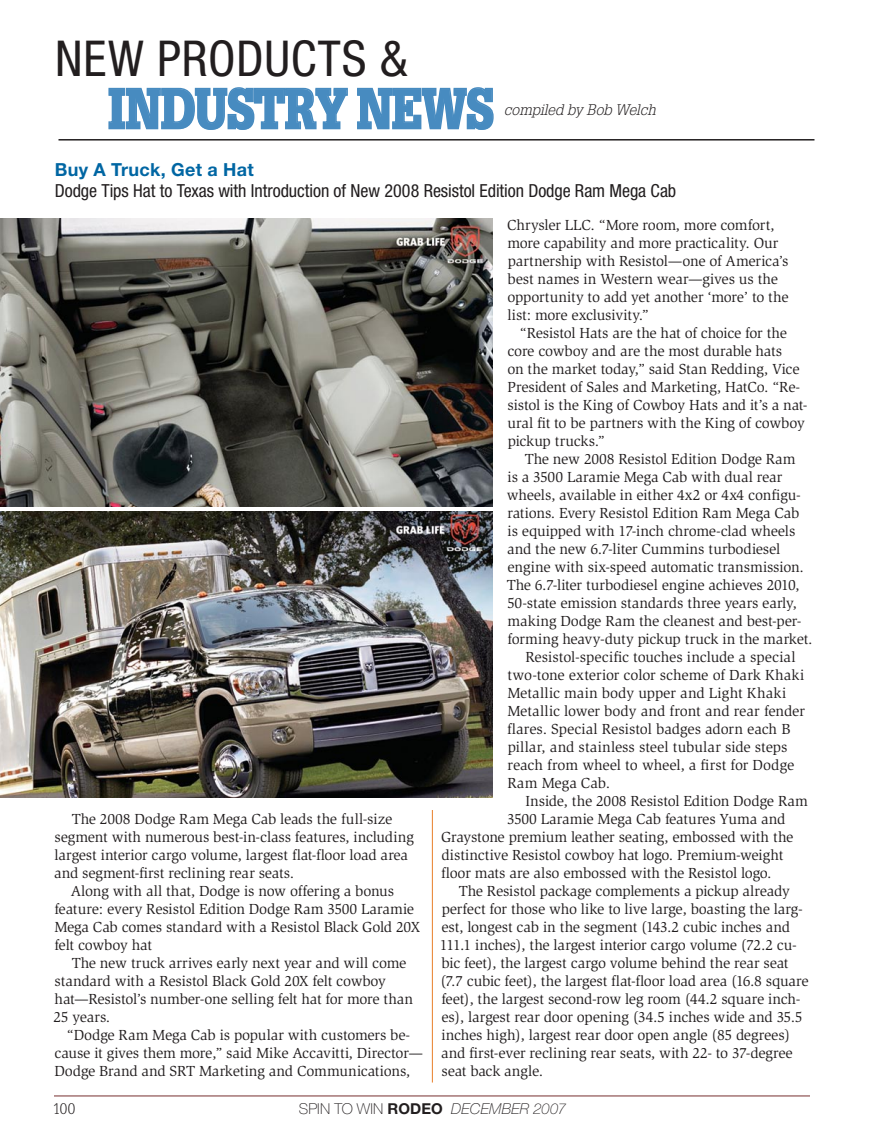
<style>
.page{position:relative;width:891px;height:1134px;background:#fff}
.page>*{position:absolute;margin:0;border:0;box-sizing:border-box;transform-origin:0 0}
.t1{font:900 55.8px "Glypha";letter-spacing:-.005em;color:#478bc0;scale:.81 1}
.t2{font:condensed 49.5px "Helvetica Neue";letter-spacing:.015em;color:#221e1f}
.t3{font:condensed 18px "Helvetica Neue";letter-spacing:-.005em;color:#221e1f}
.t4{font:700 18px "Helvetica Neue";letter-spacing:.015em;color:#0066a3}
.t5{font:15px/18px "Slimbach";letter-spacing:-.01em;color:#221e1f}
.t6{font:italic 100 15px "Helvetica Neue";letter-spacing:.005em;color:#221e1f}
.t7{font:italic 300 15px "Glypha";color:#221e1f}
.t8{font:300 15px "Glypha";color:#221e1f}
.s1{font-style:normal}
.s2{font-weight:700;font-style:normal}
</style>
<div class="page">
<hr style="left:54px;top:1096px;width:756px;height:1px;background:#772f2f">
<hr style="left:432px;top:810px;width:1px;height:273px;background:#e87f29">
<img style="left:0;top:219px;width:492px;height:288px">
<svg style="left:108px;top:87px;width:240px;height:43px"></svg>
<svg style="left:357px;top:87px;width:137px;height:43px"></svg>
<hr style="left:58px;top:139px;width:756px;height:2px;background:#221e1f">
<img style="left:0;top:511px;width:492px;height:287px">
<h2 class="t2" style="left:55px;top:30px;width:354px">NEW PRODUCTS &amp;</h2>
<h1 class="t1" style="left:108px;top:75px;width:478px">INDUSTRY NEWS</h1>
<p class="t7" style="left:504px;top:101px;width:153px">compiled by Bob Welch</p>
<p class="t4" style="left:55px;top:159px;width:200px">Buy A Truck, Get a Hat</p>
<p class="t3" style="left:55px;top:180px;width:623px">Dodge Tips Hat to Texas with Introduction of New 2008 Resistol Edition Dodge Ram Mega Cab</p>
<p class="t5" style="left:54px;top:810px;width:361px;text-indent:18px">The 2008 Dodge Ram Mega Cab leads the full-size segment with numerous best-in-class features, including largest interior cargo volume, largest flat-floor load area and segment-first reclining rear seats.</p>
<p class="t5" style="left:54px;top:882px;width:367px;text-indent:16px">Along with all that, Dodge is now offering a bonus feature: every Resistol Edition Dodge Ram 3500 Laramie Mega Cab comes standard with a Resistol Black Gold 20X felt cowboy hat</p>
<p class="t5" style="left:54px;top:954px;width:361px;text-indent:18px">The new truck arrives early next year and will come standard with a Resistol Black Gold 20X felt cowboy hat—Resistol’s number-one selling felt hat for more than 25 years.</p>
<p class="t5" style="left:54px;top:1026px;width:370px;text-indent:12px">“Dodge Ram Mega Cab is popular with customers be&shy;cause it gives them more,” said Mike Accavitti, Director—<br>Dodge Brand and SRT Marketing and Communications,</p>
<p class="t5" style="left:507px;top:216px;width:283px">Chrysler LLC. “More room, more comfort, more capability and more practicality. Our partnership with Resistol—one of America’s best names in Western wear—gives us the opportunity to add yet another ‘more’ to the list: more exclusivity.”</p>
<p class="t5" style="left:507px;top:324px;width:302px;text-indent:12px">“Resistol Hats are the hat of choice for the core cowboy and are the most durable hats<br>on the market today,” said Stan Redding, Vice President of Sales and Marketing, HatCo. “Re&shy;sistol is the King of Cowboy Hats and it’s a nat&shy;ural fit to be partners with the King of cowboy pickup trucks.”</p>
<p class="t5" style="left:525px;top:450px;width:273px">The new 2008 Resistol Edition Dodge Ram</p>
<p class="t5" style="left:508px;top:468px;width:276px">is a 3500 Laramie Mega Cab with dual rear</p>
<p class="t5" style="left:507px;top:486px;width:295px">wheels, available in either 4x2 or 4x4 configu-</p>
<p class="t5" style="left:508px;top:504px;width:293px">rations. Every Resistol Edition Ram Mega Cab</p>
<p class="t5" style="left:508px;top:522px;width:289px">is equipped with 17-inch chrome-clad wheels</p>
<p class="t5" style="left:507px;top:540px;width:275px">and the new 6.7-liter Cummins turbodiesel</p>
<p class="t5" style="left:507px;top:558px;width:298px">engine with six-speed automatic transmission.</p>
<p class="t5" style="left:507px;top:576px;width:294px">The 6.7-liter turbodiesel engine achieves 2010,</p>
<p class="t5" style="left:507px;top:594px;width:291px">50-state emission standards three years early,</p>
<p class="t5" style="left:507px;top:612px;width:296px">making Dodge Ram the cleanest and best-per-</p>
<p class="t5" style="left:507px;top:630px;width:307px">forming heavy-duty pickup truck in the market.</p>
<p class="t5" style="left:525px;top:648px;width:272px">Resistol-specific touches include a special</p>
<p class="t5" style="left:508px;top:666px;width:298px">two-tone exterior color scheme of Dark Khaki</p>
<p class="t5" style="left:507px;top:684px;width:280px">Metallic main body upper and Light Khaki</p>
<p class="t5" style="left:507px;top:702px;width:299px">Metallic lower body and front and rear fender</p>
<p class="t5" style="left:507px;top:720px;width:285px">flares. Special Resistol badges adorn each B</p>
<p class="t5" style="left:508px;top:738px;width:281px">pillar, and stainless steel tubular side steps</p>
<p class="t5" style="left:508px;top:756px;width:288px">reach from wheel to wheel, a first for Dodge</p>
<p class="t5" style="left:507px;top:774px;width:104px">Ram Mega Cab.</p>
<p class="t5" style="left:525px;top:792px;width:284px">Inside, the 2008 Resistol Edition Dodge Ram</p>
<p class="t5" style="left:507px;top:810px;width:280px">3500 Laramie Mega Cab features Yuma and</p>
<p class="t5" style="left:441px;top:828px;width:354px">Graystone premium leather seating, embossed with the</p>
<p class="t5" style="left:441px;top:846px;width:343px">distinctive Resistol cowboy hat logo. Premium-weight</p>
<p class="t5" style="left:441px;top:864px;width:332px">floor mats are also embossed with the Resistol logo.</p>
<p class="t5" style="left:459px;top:882px;width:333px">The Resistol package complements a pickup already</p>
<p class="t5" style="left:442px;top:900px;width:363px">perfect for those who like to live large, boasting the larg-</p>
<p class="t5" style="left:441px;top:918px;width:350px">est, longest cab in the segment (143.2 cubic inches and</p>
<p class="t5" style="left:440px;top:936px;width:359px">111.1 inches), the largest interior cargo volume (72.2 cu-</p>
<p class="t5" style="left:442px;top:954px;width:349px">bic feet), the largest cargo volume behind the rear seat</p>
<p class="t5" style="left:440px;top:972px;width:370px">(7.7 cubic feet), the largest flat-floor load area (16.8 square</p>
<p class="t5" style="left:441px;top:990px;width:361px">feet), the largest second-row leg room (44.2 square inch-</p>
<p class="t5" style="left:441px;top:1008px;width:363px">es), largest rear door opening (34.5 inches wide and 35.5</p>
<p class="t5" style="left:442px;top:1026px;width:350px">inches high), largest rear door open angle (85 degrees)</p>
<p class="t5" style="left:441px;top:1044px;width:353px">and first-ever reclining rear seats, with 22- to 37-degree</p>
<p class="t5" style="left:441px;top:1062px;width:103px">seat back angle.</p>
<p class="t8" style="left:53px;top:1101px;width:24px">100</p>
<p class="t6" style="left:299px;top:1100px;width:269px"><span class="s1">SPIN TO WIN</span> <span class="s2">Rodeo</span> DECEMBER 2007</p>
</div>
